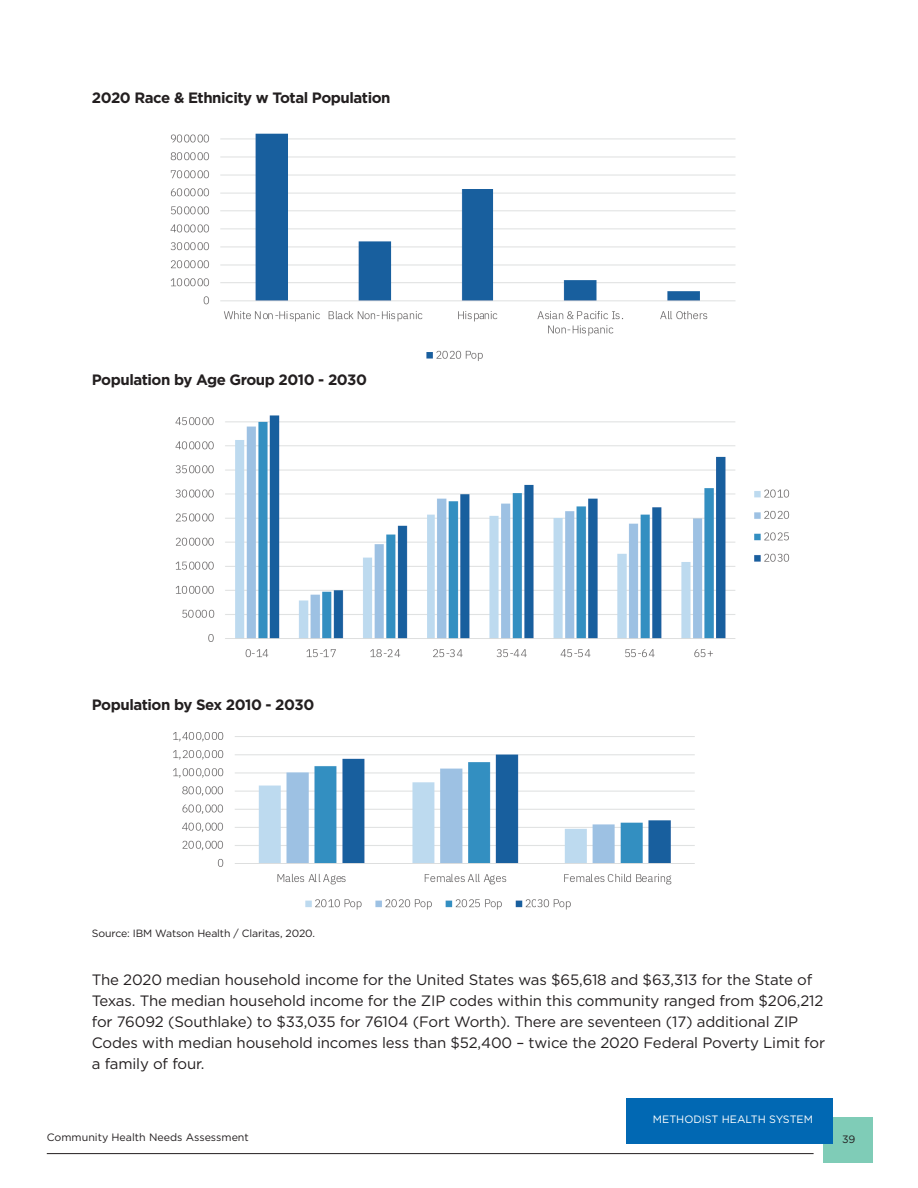
<style>
.page{position:relative;width:918px;height:1188px;background:#fff}
.page>*{position:absolute;margin:0;border:0;box-sizing:border-box;transform-origin:0 0}
.t1{font:15px/21px "Gotham";letter-spacing:-.01em;color:#231f20}
.t2{font:700 15px "Gotham";letter-spacing:-.03em;color:#231f20}
.t3{font:10.65px "Gotham";color:#231f20}
.t4{font:10.65px "Gotham";color:#fff}
.t5{font:10.5px "Gotham";letter-spacing:-.01em;color:#231f20}
</style>
<div class="page">
<div style="left:823px;top:1118px;width:50px;height:45px;background:#7fccb7"></div>
<div style="left:626px;top:1098px;width:207px;height:45px;background:#0168b3"></div>
<hr style="left:47px;top:1153px;width:767px;height:1px;background:#231f20">
<img style="left:170px;top:133px;width:566px;height:228px">
<img style="left:175px;top:415px;width:615px;height:243px">
<img style="left:173px;top:732px;width:522px;height:178px">
<p class="t2" style="left:92px;top:87px;width:300px">2020 Race &amp; Ethnicity w Total Population</p>
<p class="t2" style="left:92px;top:370px;width:277px">Population by Age Group 2010 - 2030</p>
<p class="t2" style="left:92px;top:695px;width:224px">Population by Sex 2010 - 2030</p>
<p class="t5" style="left:92px;top:926px;width:225px">Source: IBM Watson Health / Claritas, 2020.</p>
<p class="t1" style="left:92px;top:969px;width:735px">The 2020 median household income for the United States was $65,618 and $63,313 for the State of Texas. The median household income for the ZIP codes within this community ranged from $206,212 for 76092 (Southlake) to $33,035 for 76104 (Fort Worth). There are seventeen (17) additional ZIP Codes with median household incomes less than $52,400 – twice the 2020 Federal Poverty Limit for a family of four.</p>
<p class="t3" style="left:47px;top:1130px;width:204px">Community Health Needs Assessment</p>
<p class="t4" style="left:653px;top:1112px;width:162px">METHODIST HEALTH SYSTEM</p>
<p class="t3" style="left:842px;top:1132px;width:15px">39</p>
</div>
